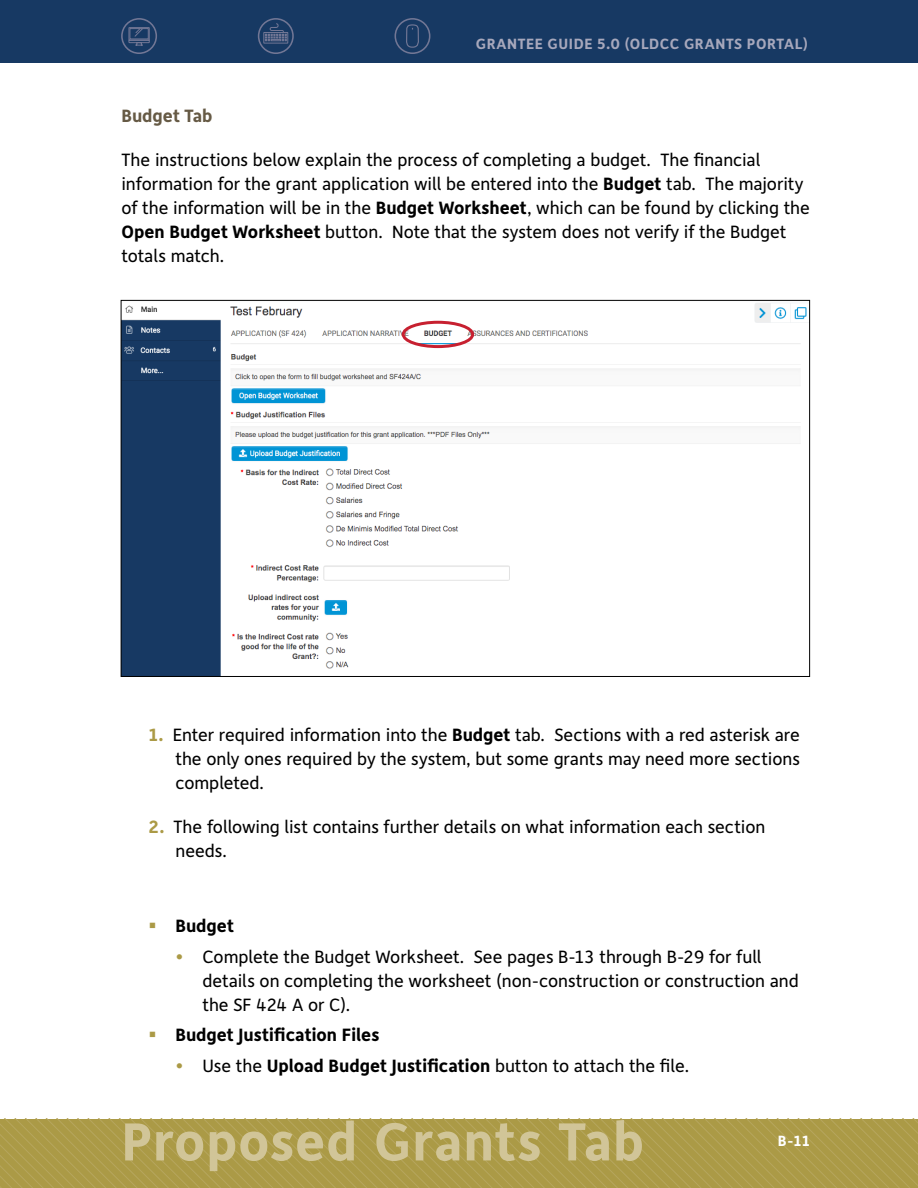
<style>
.page{position:relative;width:918px;height:1188px;background:#fff}
.page>*{position:absolute;margin:0;border:0;box-sizing:border-box;transform-origin:0 0}
.t1{font:700 54px "Depot";letter-spacing:.02em;color:#d1c598}
.t2{font:18px/24px "Depot";color:#000}
.t3{font:700 18px "Depot";color:#000}
.t4{font:700 18px "Depot";color:#665a45}
.t5{font:700 15px "Depot";letter-spacing:.04em;color:#a7a8bc}
.t6{font:700 15px "Depot";color:#fff}
.s1{font-weight:700}
.s2{font-weight:700;color:#ab9a46}
.s3{color:#ab9a46}
</style>
<div class="page">
<svg style="left:0;top:1119px;width:918px;height:69px;background:#ac9b49"></svg>
<div style="left:0;top:0;width:918px;height:63px;background:#173963"></div>
<div style="left:121px;top:18px;width:36px;height:36px;border:2px solid #727795;border-radius:50%"></div>
<svg style="left:128px;top:27px;width:22px;height:19px"></svg>
<div style="left:258px;top:18px;width:36px;height:36px;border:2px solid #727795;border-radius:50%"></div>
<div style="left:263px;top:32px;width:25px;height:12px;border:1px solid #727795"></div>
<svg style="left:265px;top:23px;width:22px;height:19px"></svg>
<div style="left:395px;top:18px;width:35px;height:36px;border:2px solid #727795;border-radius:50%"></div>
<svg style="left:406px;top:24px;width:13px;height:24px"></svg>
<img style="left:123px;top:303px;width:685px;height:372px">
<div style="left:402px;top:321px;width:72px;height:27px;border:3px solid #c72030;border-radius:50%"></div>
<p class="t5" style="left:476px;top:34px;width:334px">GRANTEE GUIDE 5.0 (OLDCC GRANTS PORTAL)</p>
<p class="t4" style="left:122px;top:104px;width:92px">Budget Tab</p>
<p class="t2" style="left:122px;top:147px;width:690px">The instructions below explain the process of completing a budget. The financial information for the grant application will be entered into the <span class="s1">Budget</span> tab. The majority of the information will be in the <span class="s1">Budget Worksheet</span>, which can be found by clicking the <span class="s1">Open Budget Worksheet</span> button. Note that the system does not verify if the Budget totals match.</p>
<p class="t2" style="left:176px;top:722px;width:626px;text-align:justify;text-indent:-27px"><span class="s2">1.</span> Enter required information into the <span class="s1">Budget</span> tab. Sections with a red asterisk are the only ones required by the system, but some grants may need more sections completed.</p>
<p class="t2" style="left:176px;top:814px;width:591px;text-indent:-27px"><span class="s2">2.</span> The following list contains further details on what information each section needs.</p>
<p class="t3" style="left:175px;top:914px;width:60px">Budget</p>
<p class="t2" style="left:202px;top:944px;width:598px;text-indent:-27px"><span class="s3">•</span> Complete the Budget Worksheet. See pages B-13 through B-29 for full details on completing the worksheet (non-construction or construction and the SF 424 A or C).</p>
<p class="t3" style="left:175px;top:1023px;width:205px">Budget Justification Files</p>
<p class="t2" style="left:175px;top:1053px;width:513px"><span class="s3">•</span> Use the <span class="s1">Upload Budget Justification</span> button to attach the file.</p>
<h1 class="t1" style="left:122px;top:1107px;width:524px">Proposed Grants Tab</h1>
<p class="t6" style="left:778px;top:1131px;width:34px">B-11</p>
</div>
